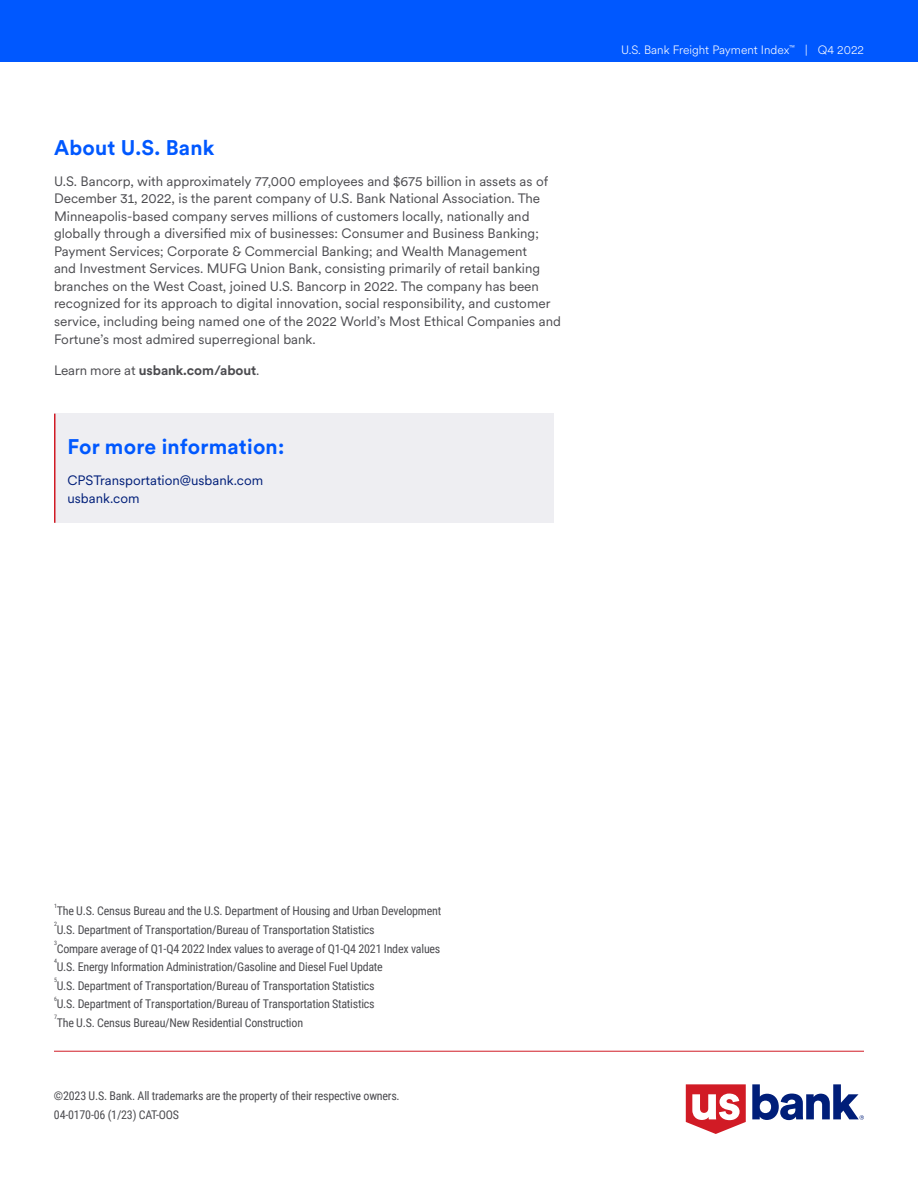
<style>
.page{position:relative;width:918px;height:1188px;background:#fff}
.page>*{position:absolute;margin:0;border:0;box-sizing:border-box;transform-origin:0 0}
.t1{font:700 21px "U.S.Bank Circular";letter-spacing:.01em;color:#0058ff}
.t2{font:13.5px/17.5px "U.S.Bank Circular";color:#4c4c50}
.t3{font:13.5px/17.5px "U.S.Bank Circular";color:#001e79}
.t4{font:700 13.5px "U.S.Bank Circular";letter-spacing:-.01em;color:#4c4c50}
.t5{font:12px/18.6px "Roboto Condensed";letter-spacing:-.02em;color:#4c4c50}
.t6{font:300 12px "U.S.Bank Circular";color:#fff}
.t7{font:6px "Roboto Condensed";color:#4c4c50}
.s1{font-weight:400}
</style>
<div class="page">
<hr style="left:54px;top:1051px;width:810px;height:1px;background:#d11b25">
<div style="left:0;top:0;width:918px;height:61px;background:#0058ff"></div>
<div style="left:54px;top:414px;width:500px;height:109px;background:#eeeef2"></div>
<hr style="left:54px;top:414px;width:2px;height:109px;background:#d11b25">
<svg style="left:752px;top:1084px;width:112px;height:36px"></svg>
<svg style="left:686px;top:1084px;width:60px;height:50px"></svg>
<h3 class="t1" style="left:54px;top:133px;width:162px">About U.S. Bank</h3>
<p class="t2" style="left:54px;top:172px;width:508px">U.S. Bancorp, with approximately 77,000 employees and $675 billion in assets as of December 31, 2022, is the parent company of U.S. Bank National Association. The Minneapolis-based company serves millions of customers locally, nationally and globally through a diversifed mix of businesses: Consumer and Business Banking; Payment Services; Corporate &amp; Commercial Banking; and Wealth Management<br>and Investment Services. MUFG Union Bank, consisting primarily of retail banking branches on the West Coast, joined U.S. Bancorp in 2022. The company has been recognized for its approach to digital innovation, social responsibility, and customer service, including being named one of the 2022 World’s Most Ethical Companies and Fortune’s most admired superregional bank.</p>
<p class="t4" style="left:54px;top:361px;width:207px"><span class="s1">Learn more at</span> usbank.com/about<span class="s1">.</span></p>
<p class="t1" style="left:68px;top:432px;width:218px">For more information:</p>
<p class="t3" style="left:68px;top:471px;width:197px">CPSTransportation@usbank.com usbank.com</p>
<p class="t6" style="left:621px;top:42px;width:244px">U.S. Bank Freight Payment Index<sup>™</sup> | Q4 2022</p>
<p class="t7" style="left:54px;top:901px;width:4px">1</p>
<p class="t5" style="left:57px;top:901px;width:386px">The U.S. Census Bureau and the U.S. Department of Housing and Urban Development</p>
<p class="t7" style="left:54px;top:920px;width:4px">2</p>
<p class="t5" style="left:57px;top:920px;width:320px">U.S. Department of Transportation/Bureau of Transportation Statistics</p>
<p class="t7" style="left:54px;top:939px;width:4px">3</p>
<p class="t5" style="left:57px;top:939px;width:385px">Compare average of Q1-Q4 2022 Index values to average of Q1-Q4 2021 Index values</p>
<p class="t7" style="left:54px;top:957px;width:4px">4</p>
<p class="t5" style="left:57px;top:957px;width:328px">U.S. Energy Information Administration/Gasoline and Diesel Fuel Update</p>
<p class="t7" style="left:54px;top:976px;width:4px">5</p>
<p class="t5" style="left:57px;top:976px;width:320px">U.S. Department of Transportation/Bureau of Transportation Statistics</p>
<p class="t7" style="left:54px;top:994px;width:4px">6</p>
<p class="t5" style="left:57px;top:994px;width:320px">U.S. Department of Transportation/Bureau of Transportation Statistics</p>
<p class="t7" style="left:54px;top:1013px;width:4px">7</p>
<p class="t5" style="left:57px;top:1013px;width:248px">The U.S. Census Bureau/New Residential Construction</p>
<p class="t5" style="left:54px;top:1086px;width:347px">©2023 U.S. Bank. All trademarks are the property of their respective owners.<br>04-0170-06 (1/23) CAT-OOS</p>
</div>
